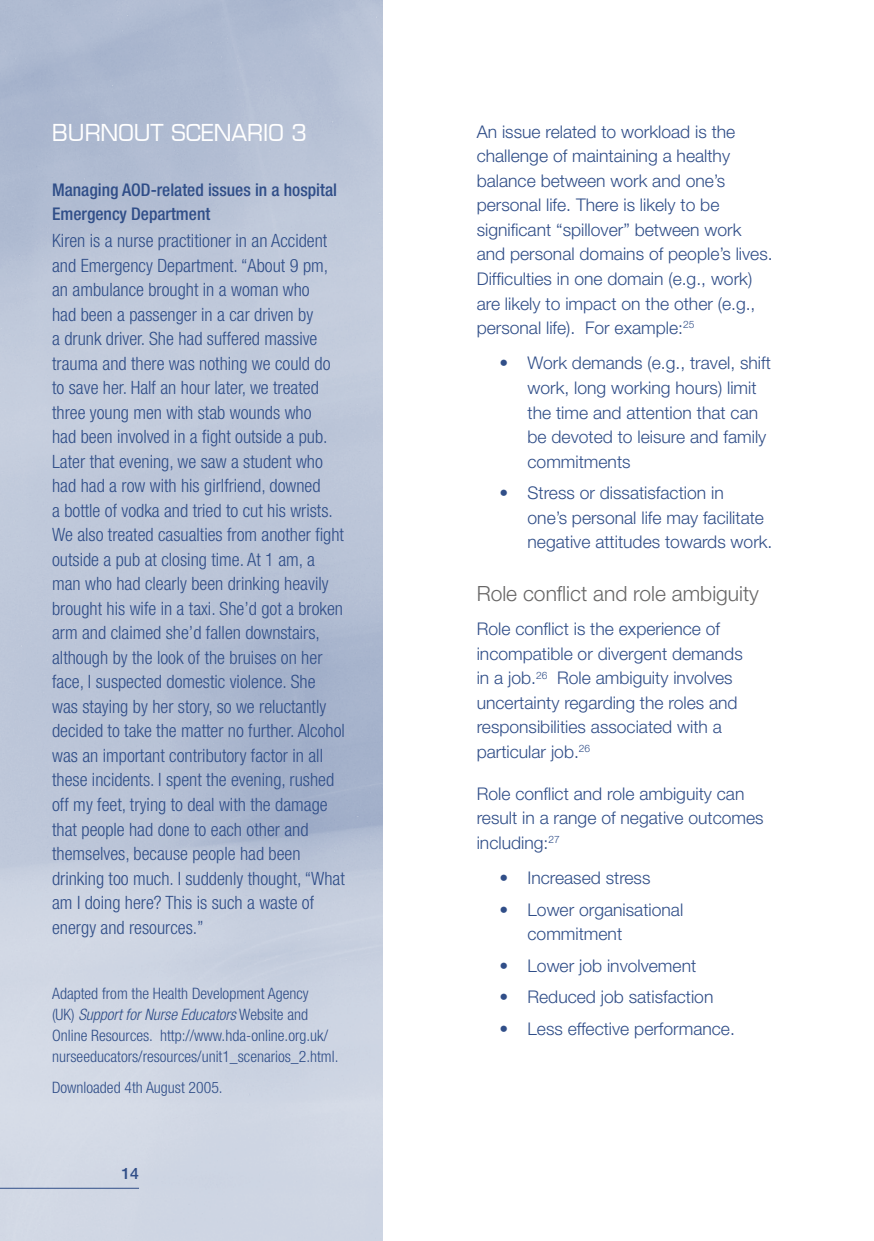
<style>
.page{position:relative;width:874px;height:1241px;background:#fff}
.page>*{position:absolute;margin:0;border:0;box-sizing:border-box;transform-origin:0 0}
.t1{font:22.75px "Euromode Plain";color:#fff}
.t2{font:300 21px "Helvetica Neue";color:#686767}
.t3{font:300 condensed 18.38px/24.5px "Helvetica Neue";color:#304e88}
.t4{font:300 17.5px/24.5px "Helvetica Neue";color:#304e88}
.t5{font:500 condensed 17.5px/24.5px "Helvetica Neue";color:#304e88}
.t6{font:300 condensed 15.75px/21px "Helvetica Neue";color:#304e88}
.t7{font:500 15.75px "Helvetica Neue";color:#304e88}
.s1{font-style:italic}
</style>
<div class="page">
<img style="left:0;top:0;width:382px;height:1240px">
<hr style="left:0;top:1187px;width:139px;height:1px;background:#304e88">
<p class="t1" style="left:52px;top:119px;width:256px">BURNOUT SCENARIO 3</p>
<p class="t5" style="left:52px;top:177px;width:286px">Managing AOD-related issues in a hospital<br>Emergency Department</p>
<p class="t3" style="left:52px;top:228px;width:294px">Kiren is a nurse practitioner in an Accident and Emergency Department. “About 9 pm, an ambulance brought in a woman who<br>had been a passenger in a car driven by<br>a drunk driver. She had suffered massive trauma and there was nothing we could do to save her. Half an hour later, we treated three young men with stab wounds who<br>had been involved in a fight outside a pub.<br>Later that evening, we saw a student who had had a row with his girlfriend, downed<br>a bottle of vodka and tried to cut his wrists.<br>We also treated casualties from another fight outside a pub at closing time. At 1 am, a man who had clearly been drinking heavily brought his wife in a taxi. She’d got a broken arm and claimed she’d fallen downstairs, although by the look of the bruises on her face, I suspected domestic violence. She was staying by her story, so we reluctantly decided to take the matter no further. Alcohol was an important contributory factor in all these incidents. I spent the evening, rushed off my feet, trying to deal with the damage that people had done to each other and themselves, because people had been drinking too much. I suddenly thought, “What am I doing here? This is such a waste of energy and resources.”</p>
<p class="t6" style="left:52px;top:982px;width:288px">Adapted from the Health Development Agency<br>(UK) <span class="s1">Support for Nurse Educators</span> Website and Online Resources. http://www.hda-online.org.uk/ nurseeducators/resources/unit1_scenarios_2.html.</p>
<p class="t6" style="left:52px;top:1076px;width:172px">Downloaded 4th August 2005.</p>
<p class="t7" style="left:121px;top:1163px;width:19px">14</p>
<p class="t4" style="left:476px;top:119px;width:297px">An issue related to workload is the challenge of maintaining a healthy balance between work and one’s personal life. There is likely to be significant “spillover” between work and personal domains of people’s lives.<br>Difficulties in one domain (e.g., work) are likely to impact on the other (e.g., personal life). For example:<sup>25</sup></p>
<p class="t4" style="left:527px;top:350px;width:245px;text-indent:-28px">• Work demands (e.g., travel, shift work, long working hours) limit the time and attention that can be devoted to leisure and family commitments</p>
<p class="t4" style="left:527px;top:480px;width:246px;text-indent:-28px">• Stress or dissatisfaction in<br>one’s personal life may facilitate negative attitudes towards work.</p>
<p class="t2" style="left:476px;top:580px;width:284px">Role conflict and role ambiguity</p>
<p class="t4" style="left:476px;top:616px;width:267px">Role conflict is the experience of incompatible or divergent demands in a job.<sup>26</sup> Role ambiguity involves uncertainty regarding the roles and responsibilities associated with a particular job.<sup>26</sup></p>
<p class="t4" style="left:476px;top:780px;width:288px">Role conflict and role ambiguity can result in a range of negative outcomes including:<sup>27</sup></p>
<p class="t4" style="left:499px;top:865px;width:152px">• Increased stress</p>
<p class="t4" style="left:527px;top:896px;width:157px;text-indent:-28px">• Lower organisational commitment</p>
<p class="t4" style="left:499px;top:952px;width:198px">• Lower job involvement</p>
<p class="t4" style="left:499px;top:984px;width:215px">• Reduced job satisfaction</p>
<p class="t4" style="left:499px;top:1015px;width:237px">• Less effective performance.</p>
</div>
